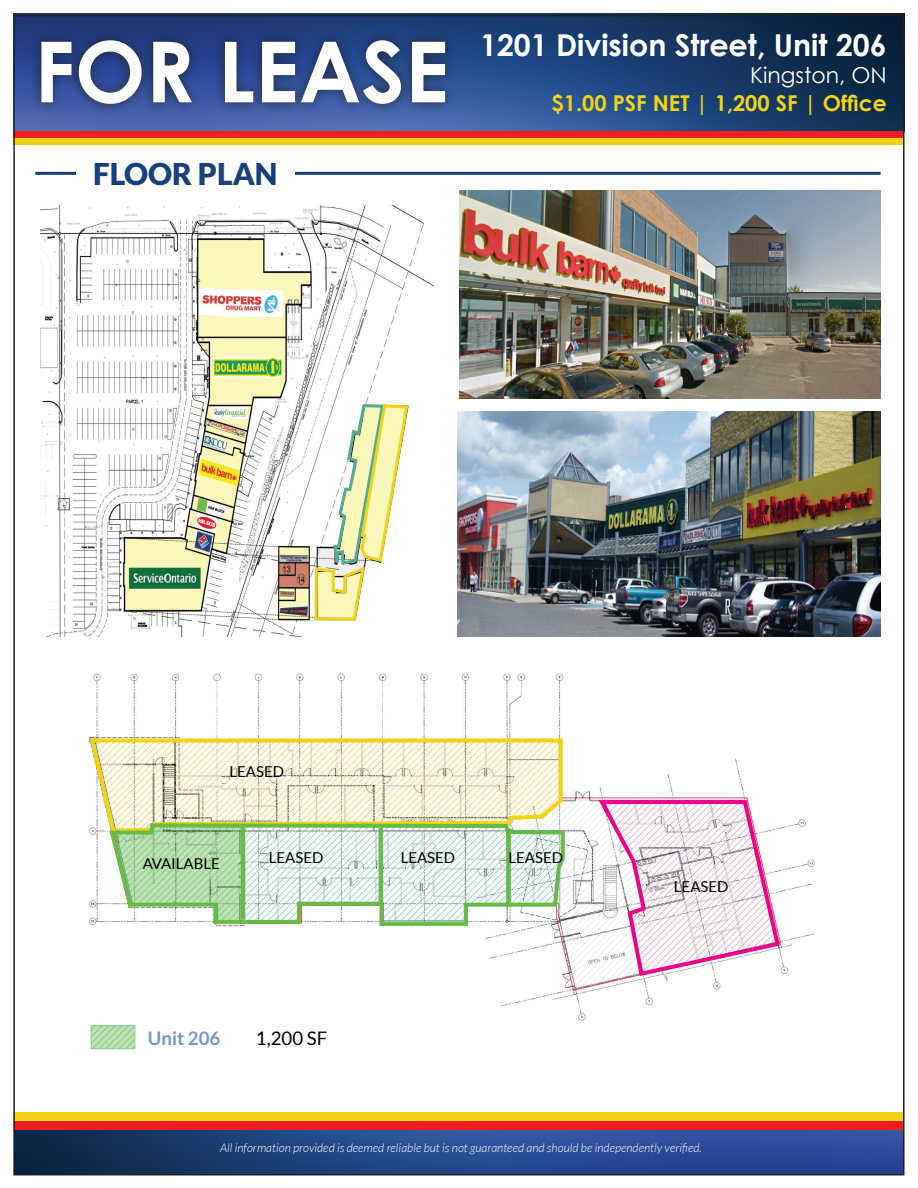
<style>
.page{position:relative;width:918px;height:1188px;background:#fff}
.page>*{position:absolute;margin:0;border:0;box-sizing:border-box;transform-origin:0 0}
.t1{font:700 84.3px "Century Gothic";color:#fff}
.t2{font:700 30.15px "Century Gothic";color:#fff}
.t3{font:900 30px "Lato";color:#18407a}
.t4{font:21.9px "Century Gothic";color:#fff}
.t5{font:700 21.75px "Century Gothic";color:#f1d315}
.t6{font:700 18.6px "Lato";color:#7297ce}
.t7{font:18.6px "Lato";color:#000}
.t8{font:15px "Lato";color:#000}
.t9{font:italic 300 12px "Lato";color:#fff}
</style>
<div class="page">
<img style="left:13px;top:13px;width:891px;height:118px">
<div style="left:13px;top:131px;width:891px;height:9px;background:#ee1e23"></div>
<div style="left:13px;top:138px;width:891px;height:7px;background:#f2d214"></div>
<img style="left:16px;top:1130px;width:885px;height:42px">
<div style="left:14px;top:1121px;width:889px;height:9px;background:#ee1e23"></div>
<div style="left:14px;top:1112px;width:889px;height:9px;background:#f2d214"></div>
<hr style="left:35px;top:172px;width:846px;height:3px;background:#18407a">
<div style="left:76px;top:161px;width:219px;height:29px;background:#fff"></div>
<div style="left:30px;top:29px;width:427px;height:86px;background:#231f20;opacity:.75"></div>
<img style="left:89px;top:673px;width:725px;height:377px">
<svg style="left:89px;top:736px;width:476px;height:99px"></svg>
<svg style="left:596px;top:797px;width:186px;height:182px"></svg>
<svg style="left:107px;top:821px;width:460px;height:107px"></svg>
<img style="left:40px;top:206px;width:394px;height:431px">
<svg style="left:313px;top:402px;width:97px;height:220px"></svg>
<img style="left:459px;top:190px;width:422px;height:209px">
<img style="left:458px;top:412px;width:423px;height:225px">
<div style="left:84px;top:948px;width:59px;height:67px;background:#fff"></div>
<hr style="left:241px;top:826px;width:4px;height:94px;background:#65bc46">
<hr style="left:379px;top:828px;width:4px;height:76px;background:#65bc46">
<div style="left:506px;top:833px;width:5px;height:73px;background:#65bc46"></div>
<svg style="left:92px;top:1026px;width:43px;height:23px"></svg>
<svg style="left:113px;top:826px;width:131px;height:97px"></svg>
<h1 class="t1" style="left:34px;top:8px;width:416px">FOR LEASE</h1>
<h2 class="t2" style="left:480px;top:22px;width:408px">1201 Division Street, Unit 206</h2>
<h3 class="t4" style="left:750px;top:59px;width:138px">Kingston, ON</h3>
<h3 class="t5" style="left:552px;top:86px;width:337px">$1.00 PSF NET | 1,200 SF | Office</h3>
<h3 class="t3" style="left:93px;top:157px;width:186px">FLOOR PLAN</h3>
<p class="t8" style="left:230px;top:763px;width:56px">LEASED</p>
<p class="t8" style="left:143px;top:856px;width:79px">AVAILABLE</p>
<p class="t8" style="left:269px;top:850px;width:56px">LEASED</p>
<p class="t8" style="left:401px;top:850px;width:56px">LEASED</p>
<p class="t8" style="left:508px;top:850px;width:56px">LEASED</p>
<h3 class="t6" style="left:148px;top:1027px;width:74px">Unit 206</h3>
<h3 class="t7" style="left:256px;top:1028px;width:73px">1,200 SF</h3>
<p class="t8" style="left:674px;top:879px;width:56px">LEASED</p>
<p class="t9" style="left:220px;top:1141px;width:483px">All information provided is deemed reliable but is not guaranteed and should be independently verified.</p>
</div>
